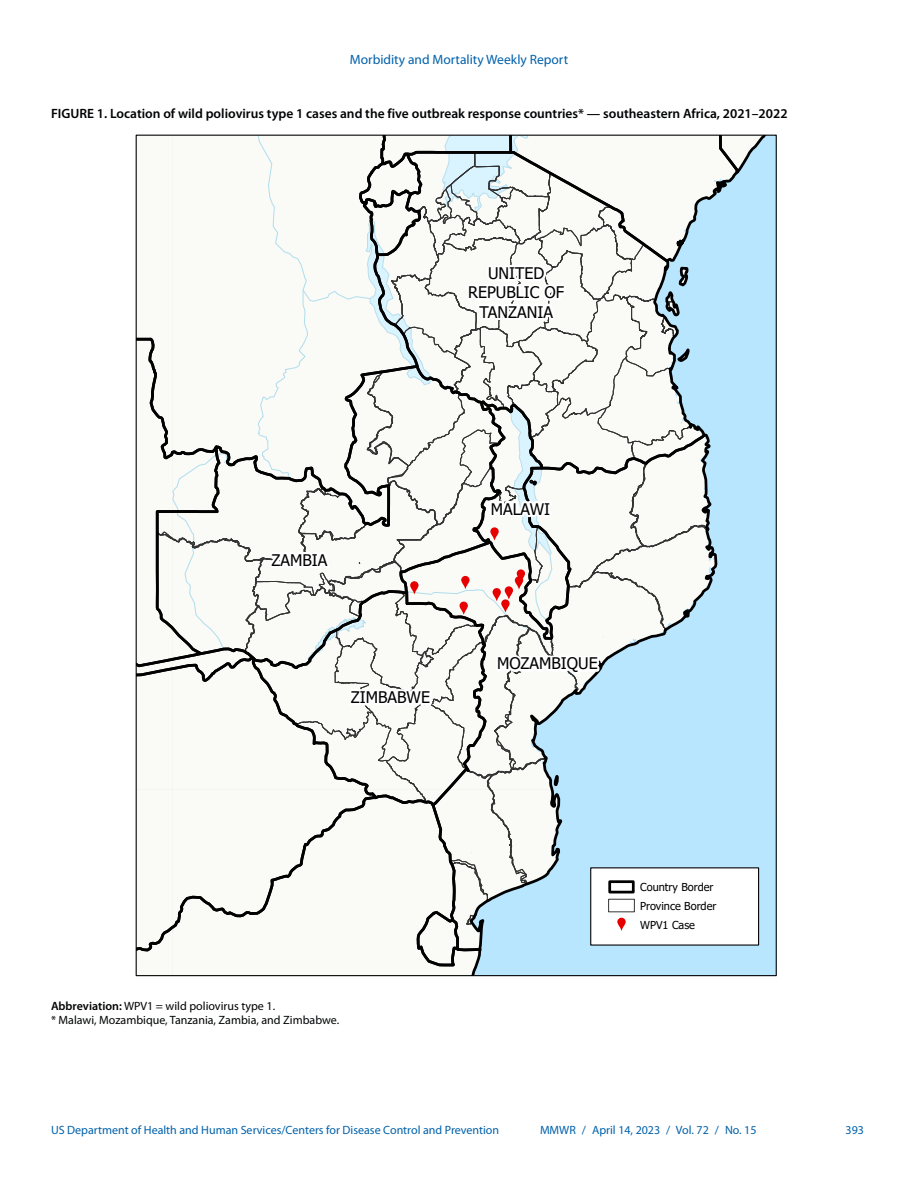
<style>
.page{position:relative;width:918px;height:1188px;background:#fff}
.page>*{position:absolute;margin:0;border:0;box-sizing:border-box;transform-origin:0 0}
.t1{font:16.05px/19.4px "Tahoma";color:#000;text-align:center}
.Figure_Title{font:600 13.5px "Myriad Pro";color:#010203}
.t2{font:13.5px "Myriad Pro";color:#0061aa}
.t3{font:12px "Myriad Pro";color:#0061aa}
.Figure_Footnote{font:12px "Myriad Pro";color:#010203}
.Abbreviations{font:12px "Myriad Pro";color:#010203}
.t4{font:10.95px/18.8px "Tahoma";color:#000}
.s1{font-weight:600}
</style>
<div class="page">
<svg style="left:138px;top:137px;width:637px;height:837px"></svg>
<div style="left:590px;top:867px;width:169px;height:79px;background:#fff;border:1px solid #000"></div>
<div style="left:608px;top:880px;width:27px;height:13px;border:3px solid #000"></div>
<div style="left:608px;top:899px;width:27px;height:13px;border:1px solid #343434"></div>
<svg style="left:617px;top:918px;width:9px;height:13px"></svg>
<p class="t2" style="left:350px;top:52px;width:220px">Morbidity and Mortality Weekly Report</p>
<p class="Figure_Title" style="left:51px;top:106px;width:738px">FIGURE 1. Location of wild poliovirus type 1 cases and the five outbreak response countries* — southeastern Africa, 2021–2022</p>
<h1 class="t1" style="left:468px;top:264px;width:97px">UNITED<br>REPUBLIC OF<br>TANZANIA</h1>
<h1 class="t1" style="left:272px;top:551px;width:57px">ZAMBIA</h1>
<h1 class="t1" style="left:351px;top:689px;width:81px">ZIMBABWE</h1>
<h1 class="t1" style="left:491px;top:500px;width:61px">MALAWI</h1>
<h1 class="t1" style="left:497px;top:655px;width:102px">MOZAMBIQUE</h1>
<p class="Abbreviations" style="left:51px;top:1000px;width:226px"><span class="s1">Abbreviation:</span> WPV1 = wild poliovirus type 1.</p>
<p class="Figure_Footnote" style="left:51px;top:1013px;width:290px">* Malawi, Mozambique, Tanzania, Zambia, and Zimbabwe.</p>
<p class="t4" style="left:640px;top:878px;width:78px">Country Border<br>Province Border<br>WPV1 Case</p>
<p class="t3" style="left:51px;top:1123px;width:450px">US Department of Health and Human Services/Centers for Disease Control and Prevention</p>
<p class="t3" style="left:540px;top:1124px;width:218px">MMWR / April 14, 2023 / Vol. 72 / No. 15</p>
<p class="t3" style="left:846px;top:1124px;width:20px">393</p>
</div>
